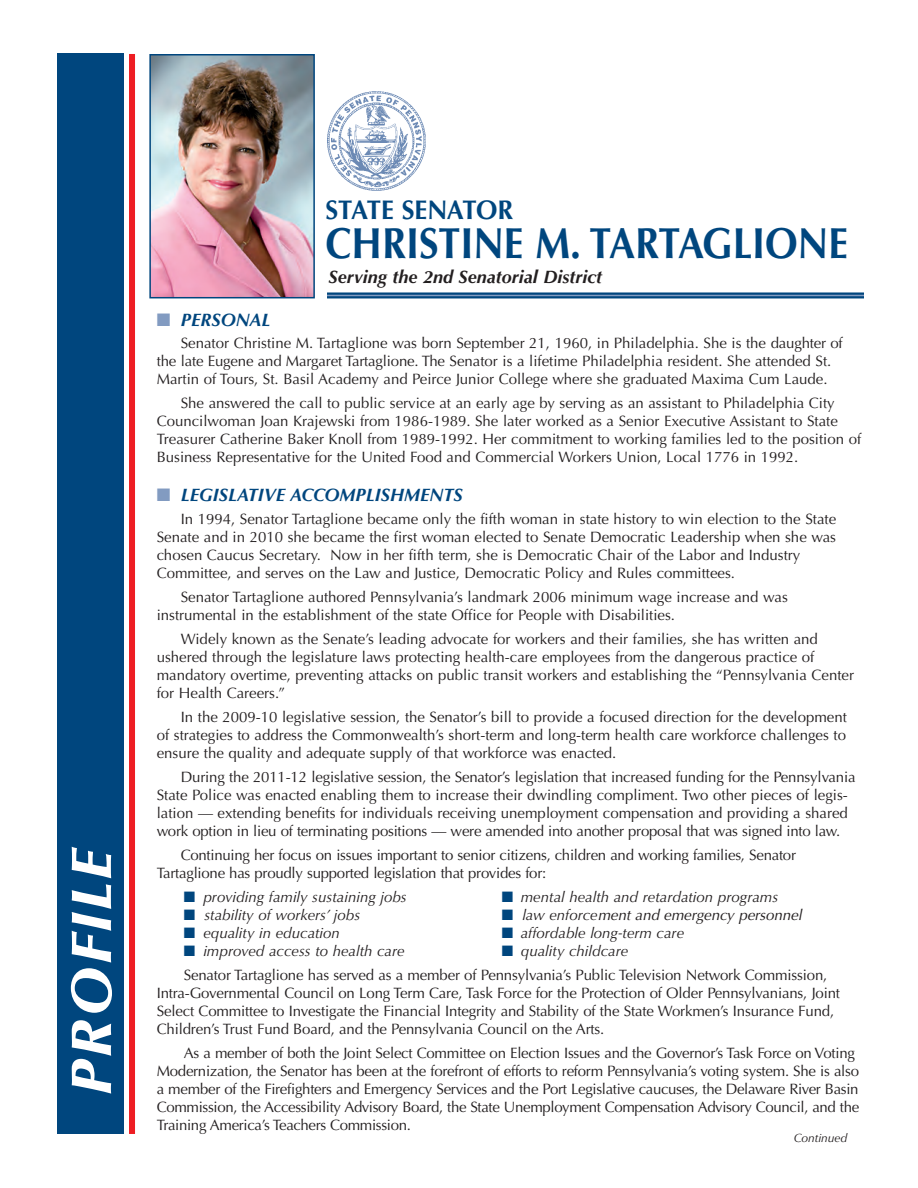
<style>
.page{position:relative;width:918px;height:1188px;background:#fff}
.page>*{position:absolute;margin:0;border:0;box-sizing:border-box;transform-origin:0 0}
.t1{font:italic 900 57px "Optima";color:#fff}
.t2{font:700 43.5px "Optima";color:#00467e;scale:.9 1}
.t3{font:700 27px "Optima";letter-spacing:-.01em;color:#00467e;scale:.95 1}
.t4{font:italic 700 18px "Optima";color:#00467e}
.t5{font:italic 700 18px "Optima";color:#231f20}
.t6{font:15px/18px "Optima";color:#231f20}
.t7{font:italic 15px "Optima";color:#231f20}
.t8{font:italic 15px "Optima";color:#231f20}
.t9{font:italic 12px "Optima";color:#231f20}
.s1{color:#829bc1}
.s2{color:#00467e}
.s3{font-style:inherit}
.s4{font-style:italic}
</style>
<div class="page">
<div style="left:57px;top:54px;width:67px;height:1080px;background:#00467e"></div>
<svg style="left:327px;top:292px;width:537px;height:6px;background:#256090"></svg>
<hr style="left:327px;top:295px;width:537px;height:1px;background:#829bc1">
<img style="left:152px;top:57px;width:160px;height:238px">
<div style="left:149px;top:54px;width:166px;height:244px;border:2px solid #00467e"></div>
<div style="left:129px;top:54px;width:6px;height:1080px;background:#ee1d23"></div>
<img style="left:327px;top:91px;width:99px;height:100px">
<h1 class="t1" style="left:58px;top:1095px;width:250px;rotate:-90deg">PROFILE</h1>
<h3 class="t3" style="left:326px;top:194px;width:199px">STATE SENATOR</h3>
<h2 class="t2" style="left:326px;top:218px;width:582px">CHRISTINE M. TARTAGLIONE</h2>
<p class="t5" style="left:328px;top:266px;width:275px">Serving the 2nd Senatorial District</p>
<p class="t4" style="left:157px;top:309px;width:115px"><span class="s1">■</span> PERSONAL</p>
<p class="t6" style="left:157px;top:334px;width:688px;text-indent:24px">Senator Christine M. Tartaglione was born September 21, 1960, in Philadelphia. She is the daughter of the late Eugene and Margaret Tartaglione. The Senator is a lifetime Philadelphia resident. She attended St.<br>Martin of Tours, St. Basil Academy and Peirce Junior College where she graduated Maxima Cum Laude.</p>
<p class="t6" style="left:157px;top:394px;width:706px;text-indent:24px">She answered the call to public service at an early age by serving as an assistant to Philadelphia City Councilwoman Joan Krajewski from 1986-1989. She later worked as a Senior Executive Assistant to State Treasurer Catherine Baker Knoll from 1989-1992. Her commitment to working families led to the position of Business Representative for the United Food and Commercial Workers Union, Local 1776 in 1992.</p>
<p class="t4" style="left:157px;top:485px;width:308px"><span class="s1">■</span> LEGISLATIVE ACCOMPLISHMENTS</p>
<p class="t6" style="left:157px;top:510px;width:681px;text-indent:24px">In 1994, Senator Tartaglione became only the fifth woman in state history to win election to the State Senate and in 2010 she became the first woman elected to Senate Democratic Leadership when she was chosen Caucus Secretary. Now in her fifth term, she is Democratic Chair of the Labor and Industry Committee, and serves on the Law and Justice, Democratic Policy and Rules committees.</p>
<p class="t6" style="left:157px;top:588px;width:633px;text-indent:24px">Senator Tartaglione authored Pennsylvania’s landmark 2006 minimum wage increase and was instrumental in the establishment of the state Office for People with Disabilities.</p>
<p class="t6" style="left:157px;top:630px;width:699px;text-indent:24px">Widely known as the Senate’s leading advocate for workers and their families, she has written and ushered through the legislature laws protecting health-care employees from the dangerous practice of mandatory overtime, preventing attacks on public transit workers and establishing the “Pennsylvania Center for Health Careers.”</p>
<p class="t6" style="left:157px;top:708px;width:692px;text-align:justify;text-indent:24px">In the 2009-10 legislative session, the Senator’s bill to provide a focused direction for the development of strategies to address the Commonwealth’s short-term and long-term health care workforce challenges to ensure the quality and adequate supply of that workforce was enacted.</p>
<p class="t6" style="left:157px;top:768px;width:700px;text-indent:24px">During the 2011-12 legislative session, the Senator’s legislation that increased funding for the Pennsylvania State Police was enacted enabling them to increase their dwindling compliment. Two other pieces of legis&shy;lation — extending benefits for individuals receiving unemployment compensation and providing a shared work option in lieu of terminating positions — were amended into another proposal that was signed into law.</p>
<p class="t6" style="left:157px;top:846px;width:641px;text-indent:24px">Continuing her focus on issues important to senior citizens, children and working families, Senator<br>Tartaglione has proudly supported legislation that provides for:</p>
<p class="t7" style="left:184px;top:888px;width:225px"><span class="s2">■</span> providing family sustaining jobs</p>
<p class="t7" style="left:502px;top:888px;width:278px"><span class="s2">■</span> mental health and retardation programs</p>
<p class="t7" style="left:184px;top:906px;width:178px"><span class="s2">■</span> stability of workers’ jobs</p>
<p class="t8" style="left:502px;top:906px;width:302px"><span class="s2">■</span> <span class="s3">law enforce</span>ment and emergency personnel</p>
<p class="t7" style="left:184px;top:924px;width:158px"><span class="s2">■</span> equality in education</p>
<p class="t7" style="left:502px;top:924px;width:184px"><span class="s2">■</span> affordable long-term care</p>
<p class="t7" style="left:184px;top:942px;width:222px"><span class="s2">■</span> improved access to health care</p>
<p class="t6" style="left:184px;top:939px;width:645px;line-height:24px;text-indent:318px"><span class="s2">■</span> <span class="s4">quality childcare<br></span>Senator Tartaglione has served as a member of Pennsylvania’s Public Television Network Commission,</p>
<p class="t6" style="left:157px;top:984px;width:685px">Intra-Governmental Council on Long Term Care, Task Force for the Protection of Older Pennsylvanians, Joint<br>Select Committee to Investigate the Financial Integrity and Stability of the State Workmen’s Insurance Fund,<br>Children’s Trust Fund Board, and the Pennsylvania Council on the Arts.</p>
<p class="t6" style="left:157px;top:1044px;width:704px;text-indent:27px">As a member of both the Joint Select Committee on Election Issues and the Governor’s Task Force on Voting Modernization, the Senator has been at the forefront of efforts to reform Pennsylvania’s voting system. She is also a member of the Firefighters and Emergency Services and the Port Legislative caucuses, the Delaware River Basin Commission, the Accessibility Advisory Board, the State Unemployment Compensation Advisory Council, and the Training America’s Teachers Commission.</p>
<p class="t9" style="left:794px;top:1130px;width:55px">Continued</p>
</div>
